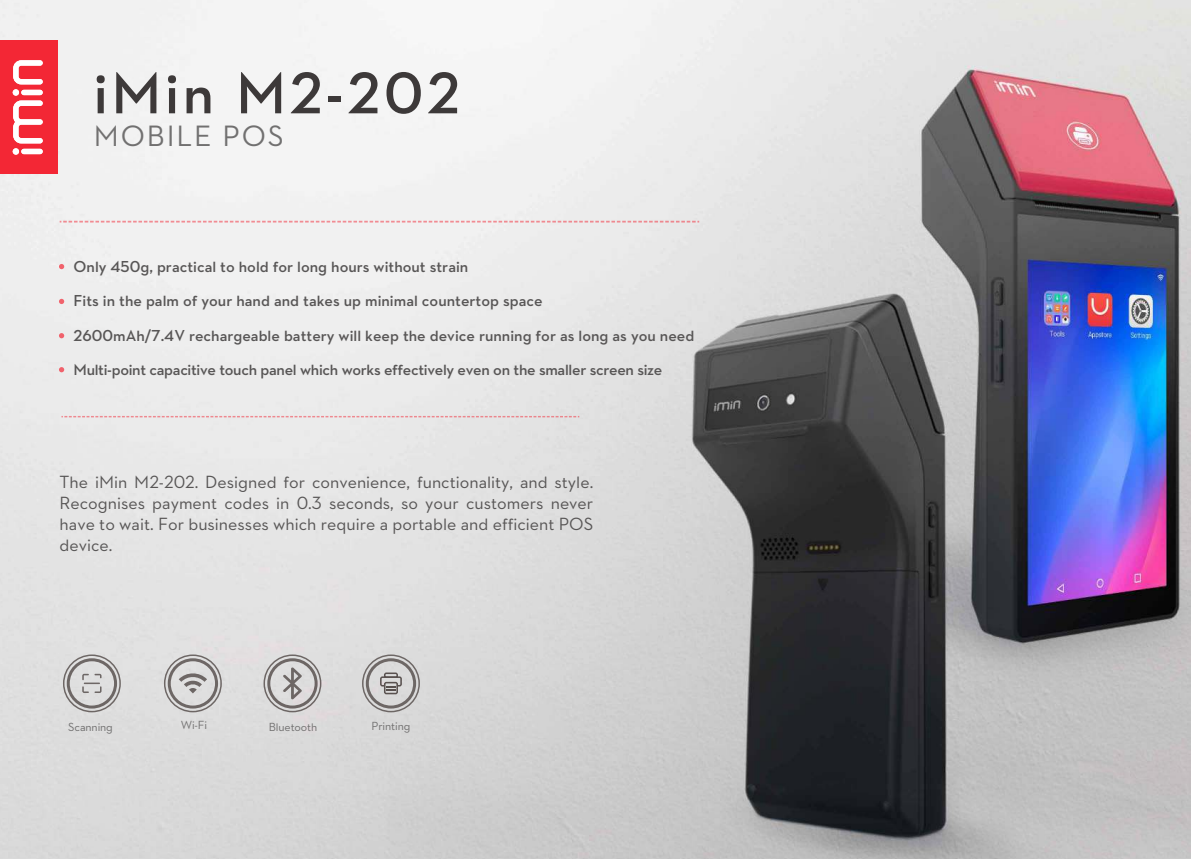
<style>
.page{position:relative;width:1191px;height:859px;background:#fff}
.page>*{position:absolute;margin:0;border:0;box-sizing:border-box;transform-origin:0 0}
.t1{font:600 60px "Dji";letter-spacing:.06em;color:#3d3939}
.t2{font:30px "Dji";letter-spacing:.06em;color:#717070}
.t3{font:18px/21px "Dji";color:#585656;text-align:justify}
.t4{font:600 16.2px/34.5px "Dji";color:#585656}
.t5{font:12px "Dji";letter-spacing:-.01em;color:#717070}
</style>
<div class="page">
<img style="left:0;top:0;width:1191px;height:859px">
<div style="left:0;top:41px;width:57px;height:133px;background:#f32735"></div>
<svg style="left:13px;top:60px;width:30px;height:95px"></svg>
<svg style="left:59px;top:264px;width:5px;height:5px"></svg>
<svg style="left:59px;top:299px;width:5px;height:5px"></svg>
<svg style="left:59px;top:333px;width:5px;height:5px"></svg>
<svg style="left:59px;top:367px;width:5px;height:5px"></svg>
<svg style="left:60px;top:221px;width:639px;height:2px"></svg>
<svg style="left:61px;top:416px;width:518px;height:1px"></svg>
<div style="left:67px;top:658px;width:50px;height:50px;border:3px solid #221714;border-radius:50%"></div>
<div style="left:63px;top:654px;width:58px;height:58px;border:2px solid #221714;border-radius:50%"></div>
<div style="left:168px;top:658px;width:50px;height:50px;border:3px solid #221714;border-radius:50%"></div>
<div style="left:164px;top:654px;width:58px;height:58px;border:2px solid #221714;border-radius:50%"></div>
<div style="left:267px;top:658px;width:51px;height:50px;border:3px solid #221714;border-radius:50%"></div>
<div style="left:263px;top:654px;width:58px;height:58px;border:2px solid #221714;border-radius:50%"></div>
<svg style="left:82px;top:674px;width:20px;height:19px"></svg>
<div style="left:366px;top:658px;width:50px;height:50px;border:3px solid #221714;border-radius:50%"></div>
<div style="left:362px;top:654px;width:58px;height:58px;border:2px solid #221714;border-radius:50%"></div>
<svg style="left:380px;top:672px;width:22px;height:22px"></svg>
<svg style="left:179px;top:673px;width:28px;height:20px"></svg>
<svg style="left:283px;top:667px;width:19px;height:32px"></svg>
<h1 class="t1" style="left:94px;top:70px;width:368px">iMin M2-202</h1>
<h2 class="t2" style="left:94px;top:125px;width:191px">MOBILE POS</h2>
<p class="t4" style="left:74px;top:251px;width:622px">Only 450g, practical to hold for long hours without strain<br>Fits in the palm of your hand and takes up minimal countertop space<br>2600mAh/7.4V rechargeable battery will keep the device running for as long as you need Multi-point capacitive touch panel which works effectively even on the smaller screen size</p>
<p class="t3" style="left:60px;top:473px;width:535px">The iMin M2-202. Designed for convenience, functionality, and style.<br>Recognises payment codes in 0.3 seconds, so your customers never have to wait. For businesses which require a portable and efficient POS device.</p>
<p class="t5" style="left:68px;top:722px;width:46px">Scanning</p>
<p class="t5" style="left:181px;top:720px;width:28px">Wi-Fi</p>
<p class="t5" style="left:269px;top:722px;width:50px">Bluetooth</p>
<p class="t5" style="left:371px;top:722px;width:40px">Printing</p>
</div>
